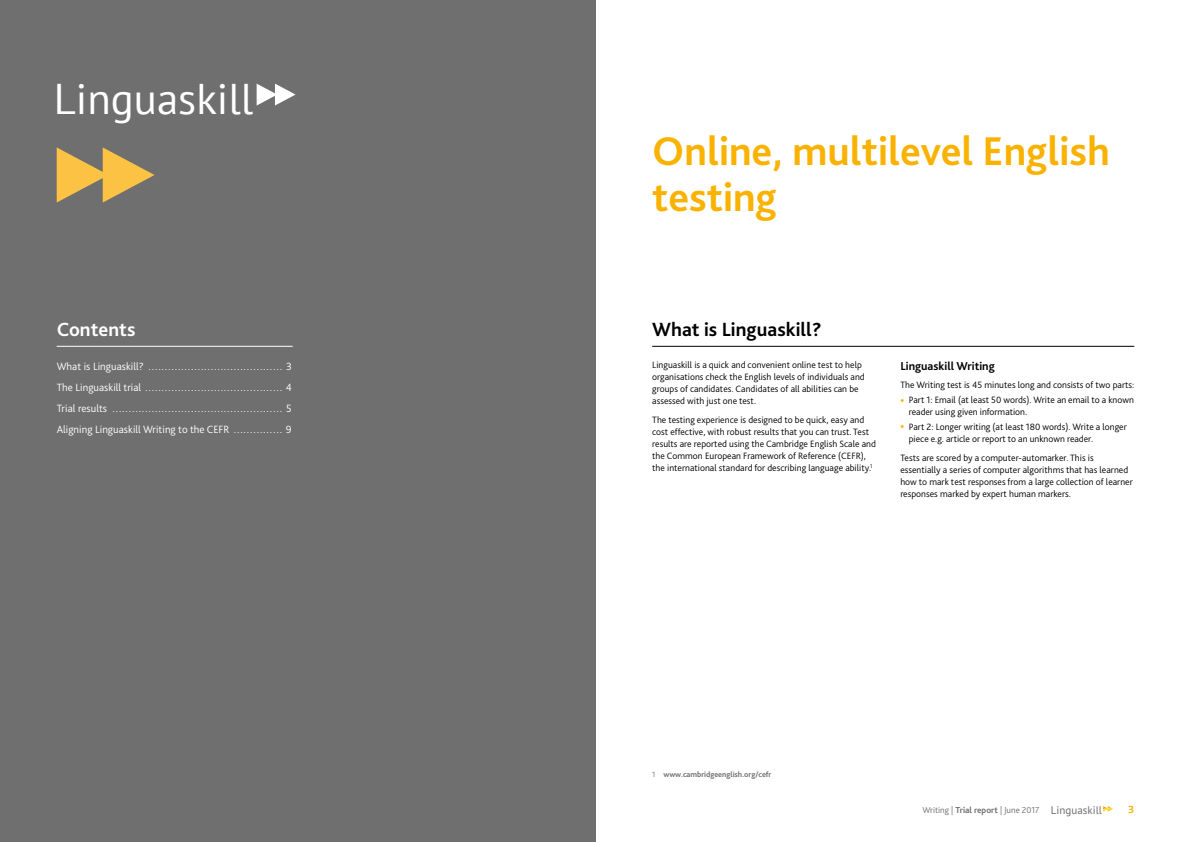
<style>
.page{position:relative;width:1191px;height:842px;background:#fff}
.page>*{position:absolute;margin:0;border:0;box-sizing:border-box;transform-origin:0 0}
.t1{font:42.9px "PT Sans";color:#fff}
.t2{font:700 42px/46px "Bliss Pro";color:#fab200}
.t3{font:700 20px "Bliss Pro";letter-spacing:.005em;color:#000}
.t4{font:700 20px "Bliss Pro";letter-spacing:.005em;color:#fff}
.t5{font:700 12px "Bliss Pro";color:#000}
.t6{font:300 11px/21px "Bliss Pro";letter-spacing:.005em;color:#fff;text-align:justify}
.t7{font:700 11px "Bliss Pro";color:#fab200}
.t8{font:300 9.6px/12px "Bliss Pro";letter-spacing:.005em;color:#000}
.t9{font:300 9px "Bliss Pro";color:#706f6f}
.t10{font:700 8px "Bliss Pro";letter-spacing:-.005em;color:#706f6f}
.s1{font-weight:800;font-size:11px;color:#fab200}
.s2{font-weight:300}
.s3{font-weight:700}
.s4{font-family:"PT Sans";font-weight:400;font-size:11px}
</style>
<div class="page">
<svg style="left:1103px;top:806px;width:10px;height:5px"></svg>
<div style="left:0;top:0;width:595px;height:842px;background:#706f6f"></div>
<svg style="left:57px;top:147px;width:97px;height:56px"></svg>
<hr style="left:652px;top:346px;width:482px;height:1px;background:#000">
<svg style="left:257px;top:84px;width:38px;height:22px"></svg>
<hr style="left:57px;top:346px;width:236px;height:1px;background:#fff">
<h1 class="t1" style="left:54px;top:71px;width:201px">Linguaskill</h1>
<h3 class="t4" style="left:57px;top:317px;width:80px">Contents</h3>
<p class="t6" style="left:57px;top:355px;width:237px">What is Linguaskill? ......................................... 3<br>The Linguaskill trial .......................................... 4<br>Trial results .................................................... 5<br>Aligning Linguaskill Writing to the CEFR ............... 9</p>
<h2 class="t2" style="left:652px;top:127px;width:459px">Online, multilevel English testing</h2>
<h3 class="t3" style="left:652px;top:317px;width:171px">What is Linguaskill?</h3>
<p class="t8" style="left:652px;top:358px;width:214px">Linguaskill is a quick and convenient online test to help organisations check the English levels of individuals and groups of candidates. Candidates of all abilities can be assessed with just one test.</p>
<p class="t8" style="left:652px;top:413px;width:225px">The testing experience is designed to be quick, easy and cost effective, with robust results that you can trust. Test results are reported using the Cambridge English Scale and the Common European Framework of Reference (CEFR), the international standard for describing language ability.<sup>1</sup></p>
<p class="t5" style="left:900px;top:358px;width:96px">Linguaskill Writing</p>
<p class="t8" style="left:900px;top:379px;width:235px">The Writing test is 45 minutes long and consists of two parts:</p>
<p class="t8" style="left:909px;top:394px;width:226px;text-indent:-9px"><span class="s1">•</span> Part 1: Email (at least 50 words). Write an email to a known reader using given information.</p>
<p class="t8" style="left:909px;top:420px;width:219px;text-indent:-9px"><span class="s1">•</span> Part 2: Longer writing (at least 180 words). Write a longer piece e.g. article or report to an unknown reader.</p>
<p class="t8" style="left:900px;top:451px;width:234px">Tests are scored by a computer-automarker. This is essentially a series of computer algorithms that has learned how to mark test responses from a large collection of learner responses marked by expert human markers.</p>
<p class="t10" style="left:652px;top:769px;width:121px"><span class="s2">1</span> www.cambridgeenglish.org/cefr</p>
<p class="t9" style="left:922px;top:804px;width:181px">Writing | <span class="s3">Trial report</span> | June 2017 <span class="s4">Linguaskill</span></p>
<p class="t7" style="left:1128px;top:802px;width:8px">3</p>
</div>
